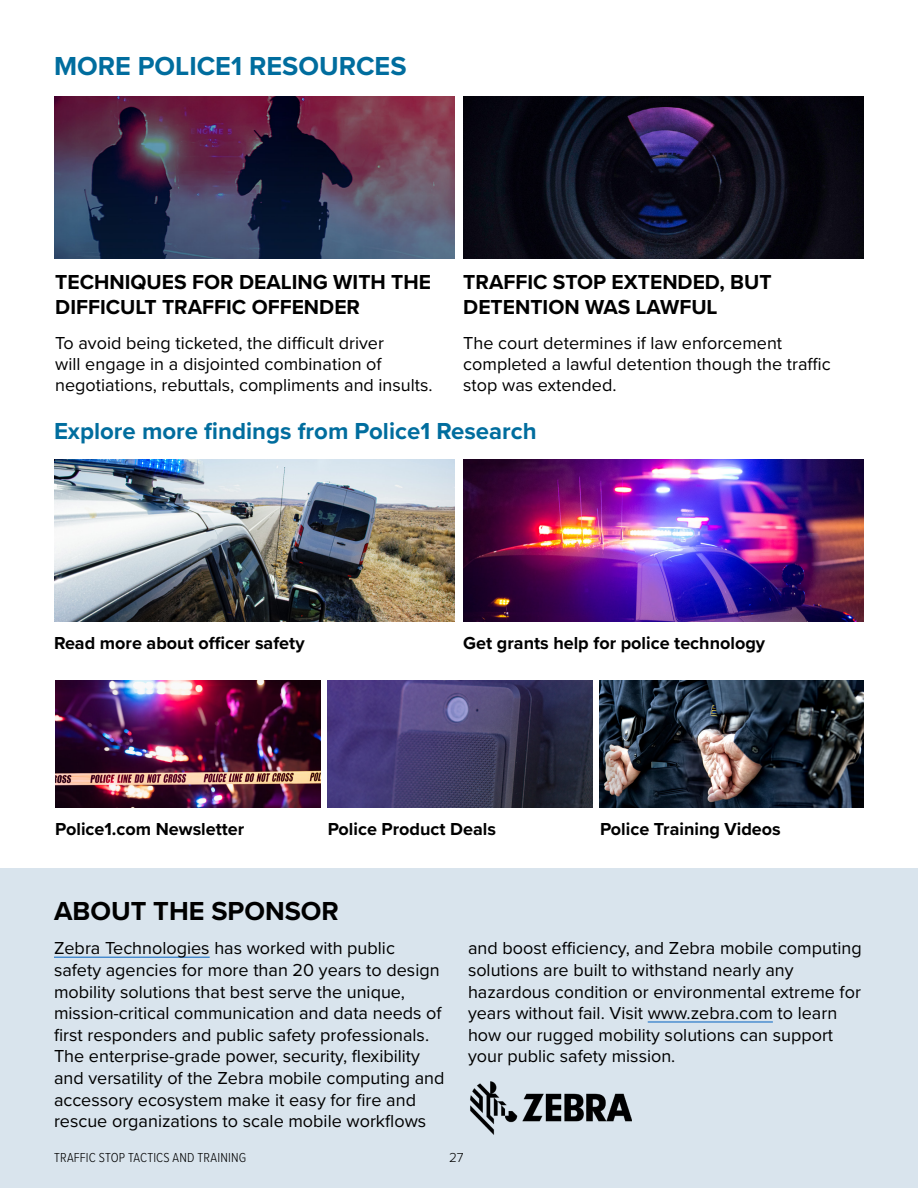
<style>
.page{position:relative;width:918px;height:1188px;background:#fff}
.page>*{position:absolute;margin:0;border:0;box-sizing:border-box;transform-origin:0 0}
.t1{font:700 27px "Proxima Nova";color:#006d9e}
.t2{font:700 27px "Proxima Nova";color:#000}
.t3{font:700 24px "Proxima Nova";color:#006d9e}
.t4{font:700 21px/25.2px "Proxima Nova";color:#000}
.t5{font:18px/21.6px "Proxima Nova";color:#000}
.t6{font:700 18px "Proxima Nova";color:#000}
.t7{font:300 13.5px "Proxima Nova Cond";letter-spacing:.01em;color:#000}
.t8{font:300 13.5px "Proxima Nova";color:#000}
</style>
<div class="page">
<div style="left:0;top:868px;width:918px;height:320px;background:#d9e4ed"></div>
<hr style="left:54px;top:957px;width:156px;height:1px;background:#0563c1">
<hr style="left:648px;top:1021px;width:125px;height:1px;background:#0563c1">
<img style="left:54px;top:97px;width:401px;height:162px">
<img style="left:463px;top:97px;width:401px;height:162px">
<img style="left:54px;top:460px;width:401px;height:162px">
<img style="left:463px;top:460px;width:401px;height:162px">
<img style="left:55px;top:680px;width:265px;height:128px">
<img style="left:327px;top:680px;width:265px;height:128px">
<img style="left:599px;top:680px;width:265px;height:128px">
<img style="left:470px;top:1081px;width:162px;height:54px">
<h1 class="t1" style="left:54px;top:46px;width:354px">MORE POLICE1 RESOURCES</h1>
<p class="t4" style="left:55px;top:269px;width:377px">TECHNIQUES FOR DEALING WITH THE<br>DIFFICULT TRAFFIC OFFENDER</p>
<p class="t5" style="left:55px;top:332px;width:379px;line-height:21px">To avoid being ticketed, the difficult driver<br>will engage in a disjointed combination of negotiations, rebuttals, compliments and insults.</p>
<p class="t4" style="left:463px;top:269px;width:310px">TRAFFIC STOP EXTENDED, BUT<br>DETENTION WAS LAWFUL</p>
<p class="t5" style="left:463px;top:332px;width:369px;line-height:21px">The court determines if law enforcement completed a lawful detention though the traffic stop was extended.</p>
<h2 class="t3" style="left:54px;top:413px;width:484px">Explore more findings from Police1 Research</h2>
<p class="t6" style="left:54px;top:630px;width:252px">Read more about officer safety</p>
<p class="t6" style="left:463px;top:630px;width:303px">Get grants help for police technology</p>
<p class="t6" style="left:55px;top:815px;width:191px">Police1.com Newsletter</p>
<p class="t6" style="left:328px;top:815px;width:170px">Police Product Deals</p>
<p class="t6" style="left:600px;top:815px;width:182px">Police Training Videos</p>
<h1 class="t2" style="left:54px;top:891px;width:287px">ABOUT THE SPONSOR</h1>
<p class="t5" style="left:54px;top:937px;width:392px">Zebra Technologies has worked with public safety agencies for more than 20 years to design mobility solutions that best serve the unique, mission-critical communication and data needs of first responders and public safety professionals.<br>The enterprise-grade power, security, flexibility and versatility of the Zebra mobile computing and accessory ecosystem make it easy for fire and rescue organizations to scale mobile workflows</p>
<p class="t5" style="left:468px;top:937px;width:395px">and boost efficiency, and Zebra mobile computing solutions are built to withstand nearly any hazardous condition or environmental extreme for years without fail. Visit www.zebra.com to learn how our rugged mobility solutions can support your public safety mission.</p>
<p class="t7" style="left:54px;top:1148px;width:194px">TRAFFIC STOP TACTICS AND TRAINING</p>
<p class="t8" style="left:449px;top:1147px;width:16px">27</p>
</div>
